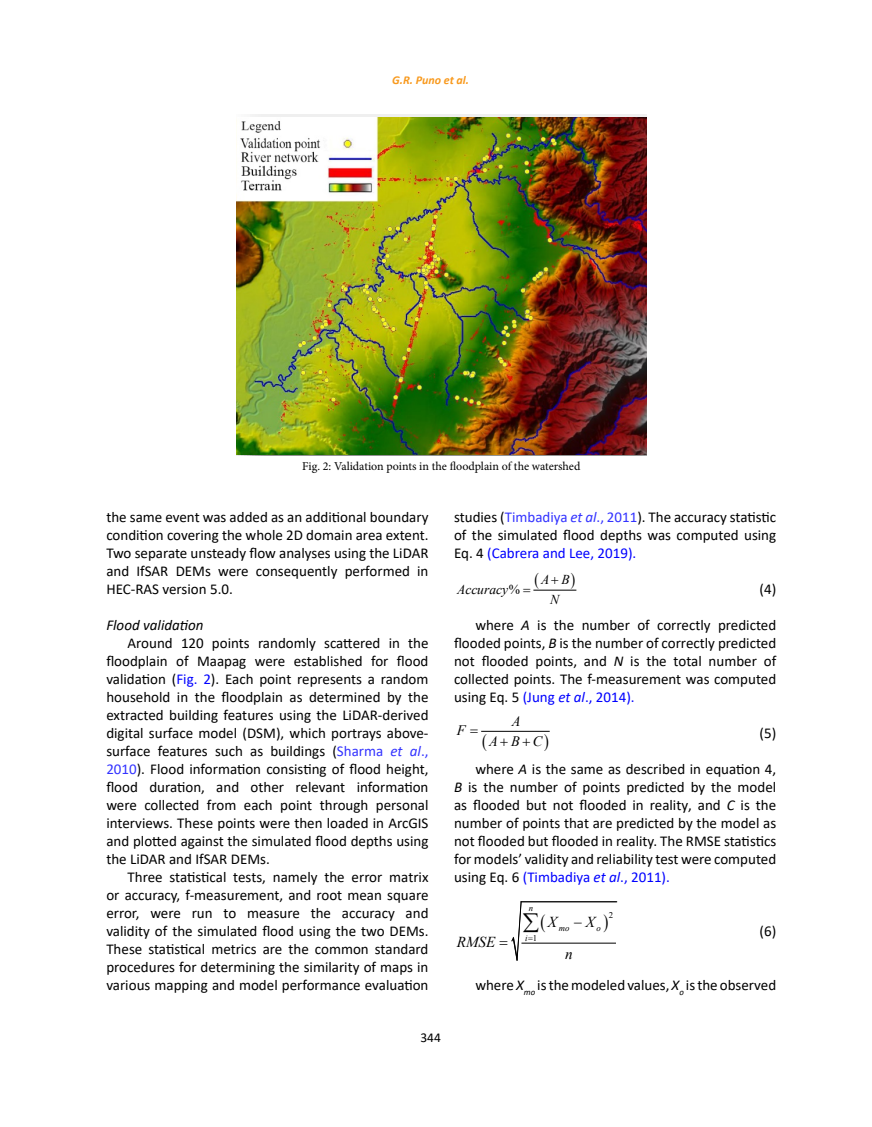
<style>
.page{position:relative;width:872px;height:1127px;background:#fff}
.page>*{position:absolute;margin:0;border:0;box-sizing:border-box;transform-origin:0 0}
.t1{font:italic 15.15px "Times New Roman";color:#000}
.t2{font:15px/18px "Calibri";color:#000;text-align:justify}
.t3{font:italic 15px "Calibri";color:#000}
.t4{font:italic 14.4px "Times New Roman";color:#000}
.t5{font:italic 13.5px/20.2px "Times New Roman";color:#000;text-align:center}
.t6{font:13.5px "Calibri";color:#000}
.t7{font:12px "Minion Pro";color:#000}
.t8{font:italic 700 12px "Calibri";color:#f8991d}
.t9{font:italic 8.7px "Times New Roman";color:#000}
.t10{font:8.7px "Times New Roman";color:#000}
.s1{color:#00f}
.s2{color:#33f}
.s3{font-style:italic;color:#33f}
.s4{font-style:normal}
.s5{font-style:italic}
.s6{font-style:italic;color:#00f}
</style>
<div class="page">
<hr style="left:534px;top:590px;width:42px;height:1px;background:#000">
<hr style="left:481px;top:731px;width:68px;height:1px;background:#000">
<img style="left:236px;top:117px;width:410px;height:337px">
<svg style="left:511px;top:901px;width:105px;height:60px"></svg>
<p class="t8" style="left:392px;top:72px;width:78px">G.R. Puno et al.</p>
<p class="t7" style="left:302px;top:458px;width:280px">Fig. 2: Validation points in the floodplain of the watershed</p>
<p class="t2" style="left:106px;top:507px;width:324px">the same event was added as an additional boundary condition covering the whole 2D domain area extent.<br>Two separate unsteady flow analyses using the LiDAR and IfSAR DEMs were consequently performed in HEC-RAS version 5.0.</p>
<p class="t3" style="left:106px;top:614px;width:99px">Flood validation</p>
<p class="t2" style="left:106px;top:633px;width:324px;text-indent:21px">Around 120 points randomly scattered in the floodplain of Maapag were established for flood validation (<span class="s1">Fig. 2</span>). Each point represents a random household in the floodplain as determined by the extracted building features using the LiDAR-derived digital surface model (DSM), which portrays above&shy;surface features such as buildings (<span class="s2">Sharma</span> <span class="s3">et al</span><span class="s2">., 2010</span>). Flood information consisting of flood height, flood duration, and other relevant information were collected from each point through personal interviews. These points were then loaded in ArcGIS and plotted against the simulated flood depths using the LiDAR and IfSAR DEMs.</p>
<p class="t2" style="left:106px;top:867px;width:324px;text-indent:21px">Three statistical tests, namely the error matrix or accuracy, f-measurement, and root mean square error, were run to measure the accuracy and validity of the simulated flood using the two DEMs.<br>These statistical metrics are the common standard procedures for determining the similarity of maps in various mapping and model performance evaluation</p>
<p class="t2" style="left:454px;top:507px;width:324px">studies (<span class="s2">Timbadiya</span> <span class="s3">et al</span><span class="s2">., 2011</span>). The accuracy statistic of the simulated flood depths was computed using Eq. 4 <span class="s1">(Cabrera and Lee, 2019).</span></p>
<p class="t5" style="left:457px;top:578px;width:64px">Accuracy<span class="s4">%</span></p>
<p class="t5" style="left:541px;top:569px;width:30px">A B<br>N</p>
<p class="t2" style="left:759px;top:579px;width:18px">(4)</p>
<p class="t2" style="left:454px;top:615px;width:324px;text-indent:21px">where <span class="s5">A</span> is the number of correctly predicted flooded points, <span class="s5">B</span> is the number of correctly predicted not flooded points, and <span class="s5">N</span> is the total number of collected points. The f-measurement was computed using Eq. 5 <span class="s1">(Jung</span> <span class="s6">et al</span><span class="s1">., 2014).</span></p>
<p class="t4" style="left:512px;top:711px;width:10px">A</p>
<p class="t4" style="left:457px;top:720px;width:10px">F</p>
<p class="t4" style="left:489px;top:731px;width:55px">ABC</p>
<p class="t2" style="left:759px;top:723px;width:18px">(5)</p>
<p class="t2" style="left:454px;top:759px;width:324px;text-indent:21px">where <span class="s5">A</span> is the same as described in equation 4, <span class="s5">B</span> is the number of points predicted by the model as flooded but not flooded in reality, and <span class="s5">C</span> is the number of points that are predicted by the model as not flooded but flooded in reality. The RMSE statistics for models’ validity and reliability test were computed using Eq. 6 <span class="s1">(Timbadiya</span> <span class="s6">et al</span><span class="s1">., 2011).</span></p>
<p class="t10" style="left:609px;top:908px;width:6px">2</p>
<p class="t10" style="left:532px;top:932px;width:6px">1</p>
<p class="t9" style="left:528px;top:902px;width:6px">n</p>
<p class="t1" style="left:548px;top:911px;width:11px">X</p>
<p class="t1" style="left:574px;top:911px;width:23px">−X</p>
<p class="t2" style="left:759px;top:921px;width:18px">(6)</p>
<p class="t9" style="left:559px;top:922px;width:12px">mo</p>
<p class="t9" style="left:596px;top:922px;width:6px">o</p>
<p class="t9" style="left:525px;top:932px;width:4px">i</p>
<p class="t1" style="left:457px;top:931px;width:40px">RMSE</p>
<p class="t1" style="left:565px;top:943px;width:9px">n</p>
<p class="t2" style="left:475px;top:975px;width:302px">where <span class="s5">X</span><sub>mo</sub> is the modeled values, <span class="s5">X</span><sub>o</sub> is the observed</p>
<p class="t6" style="left:420px;top:1028px;width:22px">344</p>
</div>
